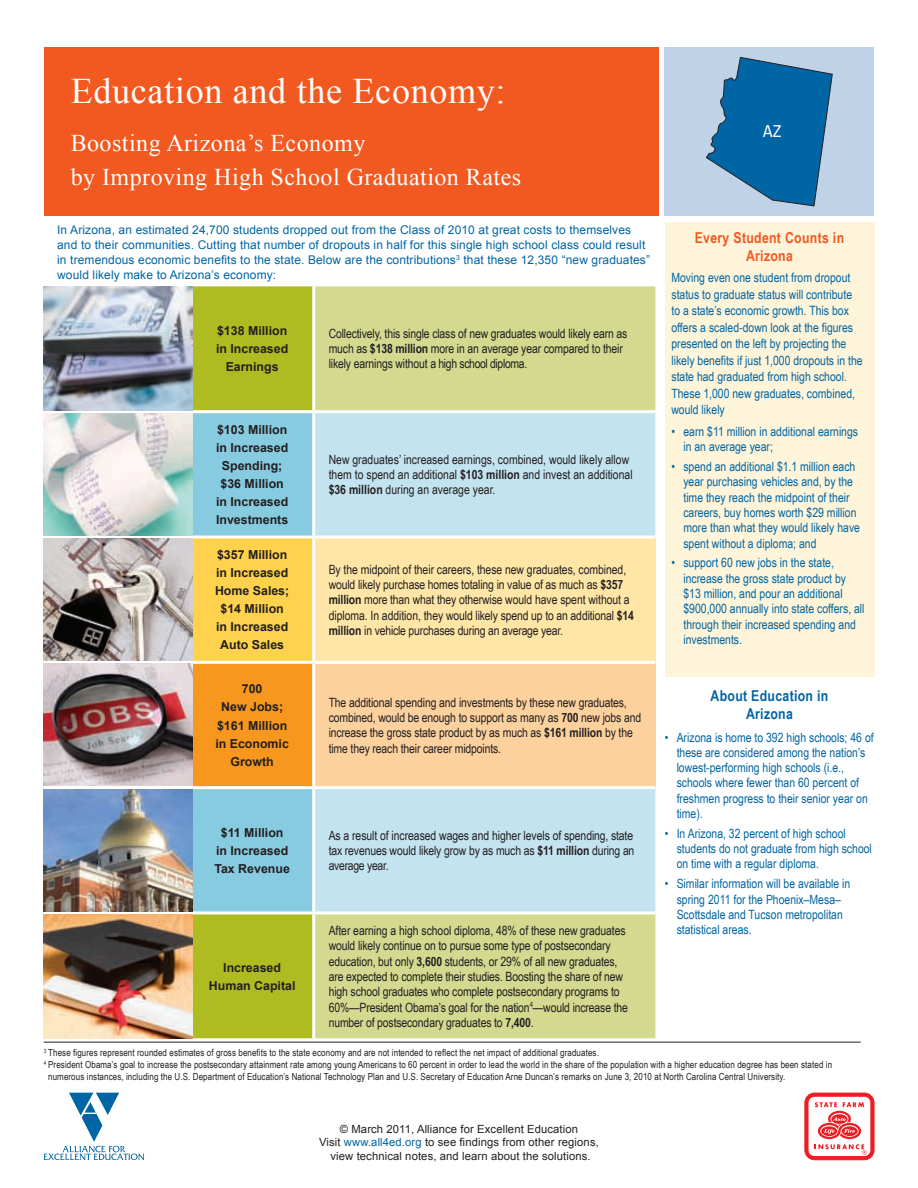
<style>
.page{position:relative;width:918px;height:1188px;background:#fff}
.page>*{position:absolute;margin:0;border:0;box-sizing:border-box;transform-origin:0 0}
.t1{font:36px "Times New Roman";letter-spacing:.02em;color:#fff}
.subheader{font:24px/34.5px "Times New Roman";letter-spacing:.02em;color:#fff}
.t2{font:condensed 16.5px "Univers";color:#fff}
.box_head{font:700 15px/18px "Arial Narrow";letter-spacing:.02em;color:#f15921;text-align:center}
.head_2{font:700 15px/18px "Arial Narrow";letter-spacing:.02em;color:#0065a4;text-align:center}
.table_body{font:12.75px/15.3px "Arial Narrow";letter-spacing:-.01em;color:#231f20}
.bullet{font:12.75px/15.3px "Arial Narrow";color:#0065a4}
.box_body{font:12.75px/16.5px "Arial Narrow";color:#0065a4}
.table_head{font:700 12.3px/18px "Arial";color:#231f20;text-align:center}
.table_intro{font:12px/15px "Arial";letter-spacing:.01em;color:#0065a4}
.t3{font:11.25px/13.5px "Arial";letter-spacing:.01em;color:#231f20;text-align:center}
.FOOTNOTE{font:9.75px/12px "Arial Narrow";letter-spacing:.01em;color:#231f20}
.FOOTNOTE_1{font:9.75px "Arial Narrow";letter-spacing:.01em;color:#231f20}
.s1{font-weight:700}
.s2{color:#0065a4}
</style>
<div class="page">
<svg style="left:44px;top:1093px;width:100px;height:67px"></svg>
<div style="left:804px;top:1092px;width:71px;height:69px;border:1px solid #fff;border-radius:10px"></div>
<svg style="left:805px;top:1093px;width:69px;height:67px"></svg>
<hr style="left:44px;top:1042px;width:817px;height:1px;background:#231f20">
<div style="left:665px;top:47px;width:209px;height:169px;background:#c0d2e8"></div>
<svg style="left:706px;top:57px;width:126px;height:149px"></svg>
<div style="left:665px;top:222px;width:209px;height:455px;background:#fef4d9"></div>
<div style="left:192px;top:286px;width:120px;height:752px;background:#aebc21"></div>
<div style="left:315px;top:286px;width:340px;height:752px;background:#d3d98f"></div>
<div style="left:192px;top:413px;width:120px;height:498px;background:#87cbe1"></div>
<div style="left:315px;top:413px;width:340px;height:498px;background:#c2e3ef"></div>
<div style="left:192px;top:537px;width:122px;height:125px;background:#fed24c"></div>
<div style="left:314px;top:537px;width:341px;height:125px;background:#ffe6a7"></div>
<div style="left:192px;top:662px;width:122px;height:126px;background:#f7971d"></div>
<div style="left:314px;top:662px;width:341px;height:126px;background:#fdd19e"></div>
<hr style="left:312px;top:539px;width:3px;height:122px;background:#fff">
<hr style="left:312px;top:664px;width:3px;height:122px;background:#fff">
<hr style="left:192px;top:911px;width:122px;height:3px;background:#fff">
<hr style="left:314px;top:911px;width:341px;height:3px;background:#fff">
<hr style="left:192px;top:410px;width:122px;height:3px;background:#fff">
<hr style="left:314px;top:410px;width:341px;height:3px;background:#fff">
<hr style="left:192px;top:536px;width:122px;height:3px;background:#fff">
<hr style="left:314px;top:536px;width:341px;height:3px;background:#fff">
<hr style="left:192px;top:661px;width:122px;height:3px;background:#fff">
<hr style="left:314px;top:661px;width:341px;height:3px;background:#fff">
<hr style="left:192px;top:786px;width:122px;height:3px;background:#fff">
<hr style="left:314px;top:786px;width:341px;height:3px;background:#fff">
<img style="left:44px;top:286px;width:148px;height:124px">
<img style="left:44px;top:413px;width:148px;height:122px">
<img style="left:44px;top:539px;width:148px;height:122px">
<img style="left:44px;top:664px;width:148px;height:122px">
<img style="left:44px;top:789px;width:148px;height:122px">
<img style="left:44px;top:914px;width:148px;height:124px">
<div style="left:44px;top:47px;width:615px;height:169px;background:#f15921"></div>
<p class="t1" style="left:71px;top:70px;width:436px">Education and the Economy:</p>
<p class="subheader" style="left:71px;top:125px;width:452px">Boosting Arizona’s Economy<br>by Improving High School Graduation Rates</p>
<p class="table_intro" style="left:57px;top:222px;width:594px">In Arizona, an estimated 24,700 students dropped out from the Class of 2010 at great costs to themselves and to their communities. Cutting that number of dropouts in half for this single high school class could result in tremendous economic benefits to the state. Below are the contributions<sup>3</sup> that these 12,350 “new graduates” would likely make to Arizona’s economy:</p>
<p class="table_head" style="left:216px;top:321px;width:74px">$138 Million in Increased<br>Earnings</p>
<p class="table_body" style="left:329px;top:325px;width:300px">Collectively, this single class of new graduates would likely earn as much as <span class="s1">$138 million</span> more in an average year compared to their likely earnings without a high school diploma.</p>
<p class="table_head" style="left:216px;top:421px;width:74px">$103 Million in Increased<br>Spending; $36 Million in Increased<br>Investments</p>
<p class="table_head" style="left:215px;top:546px;width:76px">$357 Million in Increased<br>Home Sales; $14 Million in Increased<br>Auto Sales</p>
<p class="table_head" style="left:215px;top:680px;width:75px">700<br>New Jobs; $161 Million in Economic<br>Growth</p>
<p class="table_body" style="left:329px;top:452px;width:306px">New graduates’ increased earnings, combined, would likely allow them to spend an additional <span class="s1">$103 million</span> and invest an additional <span class="s1">$36 million</span> during an average year.</p>
<p class="table_body" style="left:329px;top:562px;width:307px">By the midpoint of their careers, these new graduates, combined, would likely purchase homes totaling in value of as much as <span class="s1">$357 million</span> more than what they otherwise would have spent without a diploma. In addition, they would likely spend up to an additional <span class="s1">$14 million</span> in vehicle purchases during an average year.</p>
<p class="table_body" style="left:329px;top:694px;width:314px">The additional spending and investments by these new graduates, combined, would be enough to support as many as <span class="s1">700</span> new jobs and increase the gross state product by as much as <span class="s1">$161 million</span> by the time they reach their career midpoints.</p>
<p class="table_head" style="left:214px;top:823px;width:77px">$11 Million in Increased<br>Tax Revenue</p>
<p class="table_body" style="left:329px;top:827px;width:307px;text-align:justify">As a result of increased wages and higher levels of spending, state tax revenues would likely grow by as much as <span class="s1">$11 million</span> during an average year.</p>
<p class="table_head" style="left:209px;top:959px;width:88px">Increased<br>Human Capital</p>
<p class="table_body" style="left:329px;top:923px;width:301px">After earning a high school diploma, 48% of these new graduates would likely continue on to pursue some type of postsecondary education, but only <span class="s1">3,600</span> students, or 29% of all new graduates, are expected to complete their studies. Boosting the share of new high school graduates who complete postsecondary programs to 60%—President Obama’s goal for the nation<sup>4</sup>—would increase the number of postsecondary graduates to <span class="s1">7,400</span>.</p>
<p class="t2" style="left:763px;top:120px;width:20px">AZ</p>
<p class="box_head" style="left:695px;top:229px;width:151px">Every Student Counts in<br>Arizona</p>
<p class="box_body" style="left:671px;top:269px;width:193px">Moving even one student from dropout status to graduate status will contribute to a state’s economic growth. This box offers a scaled-down look at the figures presented on the left by projecting the likely benefits if just 1,000 dropouts in the state had graduated from high school.<br>These 1,000 new graduates, combined, would likely</p>
<p class="bullet" style="left:683px;top:424px;width:176px;text-indent:-12px">• earn $11 million in additional earnings in an average year;</p>
<p class="bullet" style="left:683px;top:459px;width:178px;text-indent:-12px">• spend an additional $1.1 million each year purchasing vehicles and, by the time they reach the midpoint of their careers, buy homes worth $29 million more than what they would likely have spent without a diploma; and</p>
<p class="bullet" style="left:683px;top:555px;width:183px;text-indent:-12px">• support 60 new jobs in the state, increase the gross state product by $13 million, and pour an additional $900,000 annually into state coffers, all through their increased spending and investments.</p>
<p class="head_2" style="left:711px;top:687px;width:119px">About Education in<br>Arizona</p>
<p class="bullet" style="left:677px;top:729px;width:199px;text-indent:-12px">• Arizona is home to 392 high schools; 46 of these are considered among the nation’s lowest-performing high schools (i.e., schools where fewer than 60 percent of freshmen progress to their senior year on time).</p>
<p class="bullet" style="left:677px;top:826px;width:197px;text-indent:-12px">• In Arizona, 32 percent of high school students do not graduate from high school on time with a regular diploma.</p>
<p class="bullet" style="left:677px;top:876px;width:175px;text-indent:-12px">• Similar information will be available in spring 2011 for the Phoenix–Mesa– Scottsdale and Tucson metropolitan statistical areas.</p>
<p class="FOOTNOTE_1" style="left:44px;top:1047px;width:557px"><sup>3</sup> These figures represent rounded estimates of gross benefits to the state economy and are not intended to reflect the net impact of additional graduates.</p>
<p class="FOOTNOTE" style="left:48px;top:1059px;width:786px;text-indent:-4px"><sup>4</sup> President Obama’s goal to increase the postsecondary attainment rate among young Americans to 60 percent in order to lead the world in the share of the population with a higher education degree has been stated in numerous instances, including the U.S. Department of Education’s National Technology Plan and U.S. Secretary of Education Arne Duncan’s remarks on June 3, 2010 at North Carolina Central University.</p>
<p class="t3" style="left:319px;top:1122px;width:281px">© March 2011, Alliance for Excellent Education<br>Visit <span class="s2">www.all4ed.org</span> to see findings from other regions, view technical notes, and learn about the solutions.</p>
</div>
